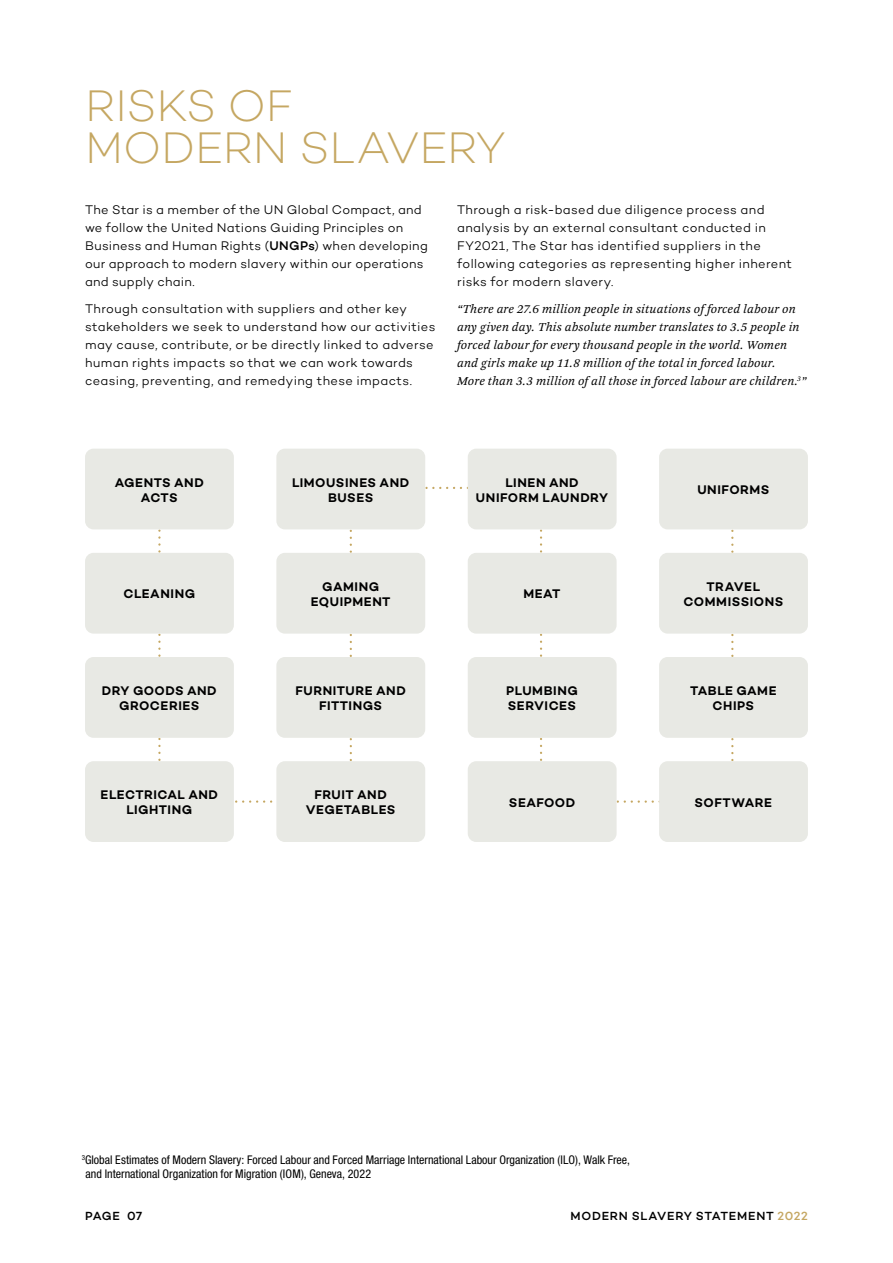
<style>
.page{position:relative;width:893px;height:1263px;background:#fff}
.page>*{position:absolute;margin:0;border:0;box-sizing:border-box;transform-origin:0 0}
.t1{font:200 45px/42px "Campton";letter-spacing:-.005em;color:#c5a762}
.t2{font:300 12.75px/18px "Campton";letter-spacing:.025em;color:#000}
.t3{font:italic 12.75px/18px "Arnhem Pro Blond";letter-spacing:.01em;color:#000}
.t4{font:600 12.75px/15px "Campton";letter-spacing:.04em;color:#000;text-align:center}
.t5{font:condensed 12px/13.5px "Helvetica Neue LT Std";color:#000}
.t6{font:500 12px "Campton";letter-spacing:.055em;color:#000}
.s1{font-weight:500}
.s2{color:#c5a762}
</style>
<div class="page">
<svg style="left:158px;top:523px;width:194px;height:280px"></svg>
<svg style="left:425px;top:487px;width:43px;height:2px"></svg>
<svg style="left:540px;top:529px;width:2px;height:232px"></svg>
<svg style="left:548px;top:523px;width:185px;height:280px"></svg>
<div style="left:85px;top:449px;width:149px;height:80px;background:#e8e9e4;border-radius:9px"></div>
<div style="left:276px;top:449px;width:149px;height:80px;background:#e8e9e4;border-radius:9px"></div>
<div style="left:468px;top:449px;width:149px;height:80px;background:#e8e9e4;border-radius:9px"></div>
<div style="left:659px;top:449px;width:149px;height:80px;background:#e8e9e4;border-radius:9px"></div>
<div style="left:85px;top:553px;width:149px;height:81px;background:#e8e9e4;border-radius:9px"></div>
<div style="left:276px;top:553px;width:149px;height:81px;background:#e8e9e4;border-radius:9px"></div>
<div style="left:468px;top:553px;width:149px;height:81px;background:#e8e9e4;border-radius:9px"></div>
<div style="left:659px;top:553px;width:149px;height:81px;background:#e8e9e4;border-radius:9px"></div>
<div style="left:85px;top:657px;width:149px;height:81px;background:#e8e9e4;border-radius:9px"></div>
<div style="left:276px;top:657px;width:149px;height:81px;background:#e8e9e4;border-radius:9px"></div>
<div style="left:468px;top:657px;width:149px;height:81px;background:#e8e9e4;border-radius:9px"></div>
<div style="left:659px;top:657px;width:149px;height:81px;background:#e8e9e4;border-radius:9px"></div>
<div style="left:85px;top:761px;width:149px;height:81px;background:#e8e9e4;border-radius:9px"></div>
<div style="left:276px;top:761px;width:149px;height:81px;background:#e8e9e4;border-radius:9px"></div>
<div style="left:468px;top:761px;width:149px;height:81px;background:#e8e9e4;border-radius:9px"></div>
<div style="left:659px;top:761px;width:149px;height:81px;background:#e8e9e4;border-radius:9px"></div>
<h1 class="t1" style="left:85px;top:84px;width:422px">RISKS OF<br>MODERN SLAVERY</h1>
<p class="t2" style="left:85px;top:201px;width:344px">The Star is a member of the UN Global Compact, and we follow the United Nations Guiding Principles on Business and Human Rights (<span class="s1">UNGPs</span>) when developing our approach to modern slavery within our operations and supply chain.</p>
<p class="t2" style="left:85px;top:299px;width:352px">Through consultation with suppliers and other key stakeholders we seek to understand how our activities may cause, contribute, or be directly linked to adverse human rights impacts so that we can work towards ceasing, preventing, and remedying these impacts.</p>
<p class="t2" style="left:457px;top:201px;width:336px">Through a risk-based due diligence process and analysis by an external consultant conducted in FY2021, The Star has identified suppliers in the following categories as representing higher inherent risks for modern slavery.</p>
<p class="t3" style="left:457px;top:300px;width:351px">“There are 27.6 million people in situations of forced labour on any given day. This absolute number translates to 3.5 people in forced labour for every thousand people in the world. Women and girls make up 11.8 million of the total in forced labour.<br>More than 3.3 million of all those in forced labour are children.<sup>3</sup>”</p>
<p class="t4" style="left:115px;top:474px;width:91px">AGENTS AND<br>ACTS</p>
<p class="t4" style="left:292px;top:474px;width:119px">LIMOUSINES AND<br>BUSES</p>
<p class="t4" style="left:476px;top:474px;width:134px">LINEN AND<br>UNIFORM LAUNDRY</p>
<p class="t4" style="left:697px;top:482px;width:74px">UNIFORMS</p>
<p class="t4" style="left:123px;top:586px;width:73px">CLEANING</p>
<p class="t4" style="left:311px;top:579px;width:81px">GAMING<br>EQUIPMENT</p>
<p class="t4" style="left:523px;top:586px;width:39px">MEAT</p>
<p class="t4" style="left:683px;top:579px;width:101px">TRAVEL<br>COMMISSIONS</p>
<p class="t4" style="left:102px;top:683px;width:116px">DRY GOODS AND<br>GROCERIES</p>
<p class="t4" style="left:296px;top:683px;width:112px">FURNITURE AND<br>FITTINGS</p>
<p class="t4" style="left:506px;top:683px;width:73px;text-align:left">PLUMBING<br>SERVICES</p>
<p class="t4" style="left:690px;top:683px;width:88px">TABLE GAME<br>CHIPS</p>
<p class="t4" style="left:101px;top:787px;width:119px">ELECTRICAL AND<br>LIGHTING</p>
<p class="t4" style="left:306px;top:787px;width:91px">FRUIT AND<br>VEGETABLES</p>
<p class="t4" style="left:509px;top:794px;width:68px">SEAFOOD</p>
<p class="t4" style="left:695px;top:794px;width:79px">SOFTWARE</p>
<p class="t5" style="left:86px;top:1153px;width:546px;text-indent:-4px"><sup>3</sup>Global Estimates of Modern Slavery: Forced Labour and Forced Marriage International Labour Organization (ILO), Walk Free, and International Organization for Migration (IOM), Geneva, 2022</p>
<p class="t6" style="left:85px;top:1209px;width:59px">PAGE 07</p>
<p class="t6" style="left:571px;top:1209px;width:239px">MODERN SLAVERY STATEMENT <span class="s2">2022</span></p>
</div>
